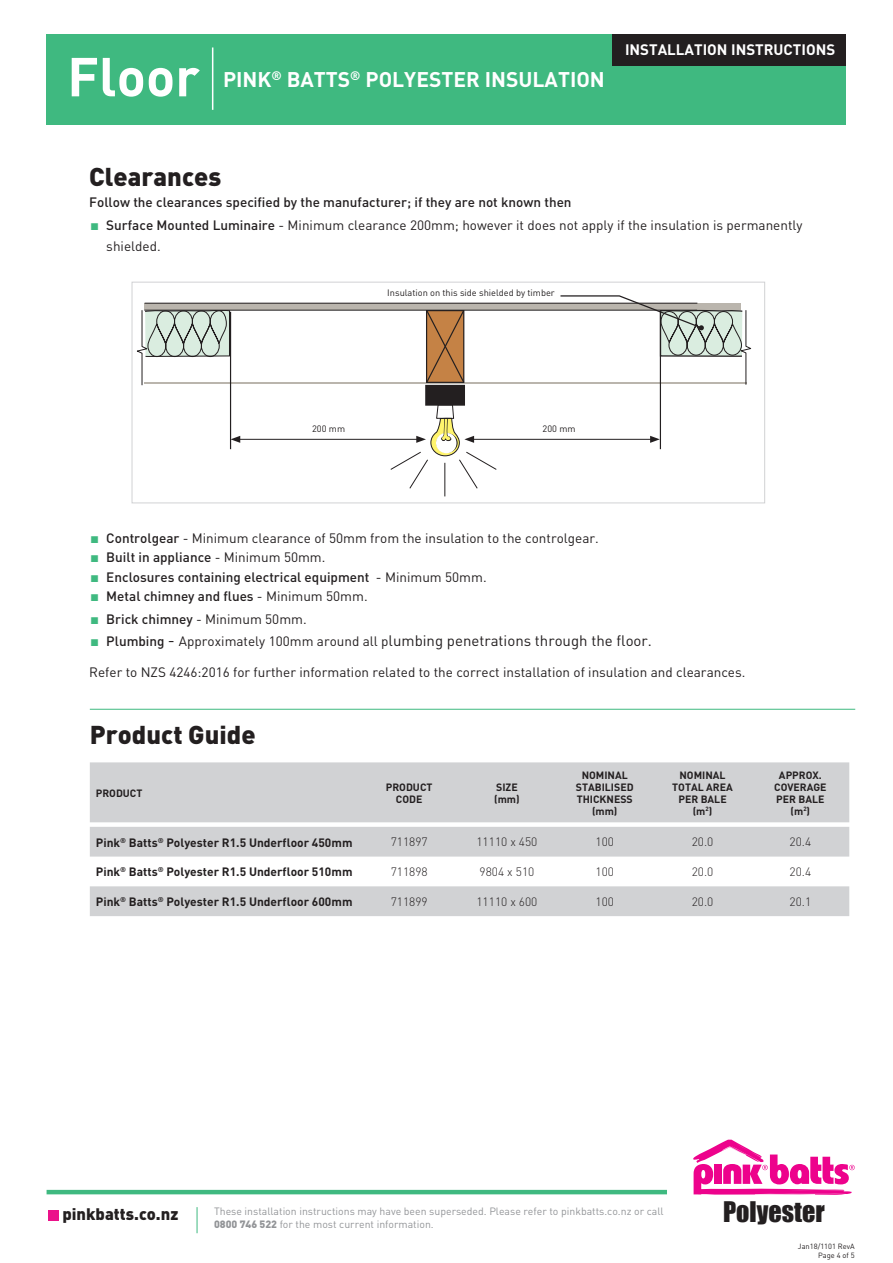
<style>
.page{position:relative;width:893px;height:1263px;background:#fff}
.page>*{position:absolute;margin:0;border:0;box-sizing:border-box;transform-origin:0 0}
.t1{font:700 54px "DIN";color:#fff}
.t2{font:900 37.5px "DIN";color:#3fb980}
.t3{font:26.1px "Impact";color:#231f20}
.t4{font:900 25.5px "DIN";color:#231f20}
.t5{font:700 21px "DIN";color:#fff}
.t6{font:900 16.5px "DIN";color:#231f20}
.t7{font:15px "DIN";color:#231f20}
.t8{font:700 15px "DIN";color:#fff}
.t9{font:13.5px/21px "DIN";color:#231f20}
.t10{font:500 13.5px "DIN";color:#231f20}
.t11{font:700 12px "DIN";color:#231f20}
.t12{font:300 12px "DIN";color:#231f20}
.t13{font:10.5px/12.6px "DIN";color:#939598}
.t14{font:700 10.5px/12px "DIN";color:#231f20;text-align:center}
.t15{font:9.15px "DIN";color:#231f20}
.t16{font:7.5px/9px "DIN";color:#231f20;text-align:right}
.s1{font-weight:500}
.s2{font-weight:400}
.s3{font-weight:500;font-size:13.5px}
.s4{font-size:16.5px}
.s5{font-size:13.5px}
.s6{font-weight:900}
</style>
<div class="page">
<div style="left:47px;top:34px;width:799px;height:90px;background:#3fb980"></div>
<hr style="left:212px;top:47px;width:1px;height:63px;background:#fff">
<hr style="left:47px;top:1190px;width:620px;height:4px;background:#3fb980">
<div style="left:48px;top:1210px;width:11px;height:10px;background:#eb128a"></div>
<div style="left:613px;top:34px;width:233px;height:31px;background:#231f20"></div>
<svg style="left:197px;top:1207px;width:1px;height:26px"></svg>
<svg style="left:693px;top:1140px;width:162px;height:55px"></svg>
<hr style="left:700px;top:1191px;width:15px;height:3px;background:#ed028c">
<hr style="left:238px;top:439px;width:181px;height:1px;background:#231f20">
<svg style="left:231px;top:436px;width:9px;height:7px"></svg>
<hr style="left:472px;top:439px;width:180px;height:1px;background:#231f20">
<svg style="left:650px;top:436px;width:10px;height:7px"></svg>
<div style="left:145px;top:303px;width:596px;height:7px;background:#bab5ad"></div>
<hr style="left:145px;top:382px;width:602px;height:2px;background:#bab5ad">
<hr style="left:230px;top:312px;width:1px;height:137px;background:#231f20">
<hr style="left:145px;top:303px;width:552px;height:1px;background:#231f20">
<hr style="left:144px;top:310px;width:553px;height:1px;background:#231f20">
<hr style="left:660px;top:310px;width:1px;height:139px;background:#231f20">
<hr style="left:445px;top:463px;width:1px;height:33px;background:#231f20">
<svg style="left:390px;top:309px;width:107px;height:180px"></svg>
<svg style="left:137px;top:310px;width:93px;height:76px"></svg>
<svg style="left:559px;top:295px;width:193px;height:90px"></svg>
<div style="left:132px;top:282px;width:633px;height:221px;border:1px solid #d1d2d4"></div>
<hr style="left:90px;top:709px;width:765px;height:1px;background:#3fb980">
<svg style="left:90px;top:762px;width:759px;height:154px;fill:#d1d2d4"></svg>
<h1 class="t1" style="left:67px;top:42px;width:134px">Floor</h1>
<h3 class="t5" style="left:223px;top:66px;width:383px">PINK<sup>®</sup> BATTS<sup>®</sup> POLYESTER INSULATION</h3>
<p class="t8" style="left:625px;top:39px;width:212px">INSTALLATION INSTRUCTIONS</p>
<h3 class="t4" style="left:89px;top:160px;width:133px">Clearances</h3>
<p class="t10" style="left:89px;top:194px;width:484px">Follow the clearances specified by the manufacturer; if they are not known then</p>
<h2 class="t2" style="left:89px;top:191px;width:13px">.</h2>
<p class="t9" style="left:106px;top:214px;width:698px"><span class="s1">Surface Mounted Luminaire</span> - Minimum clearance 200mm; however it does not apply if the insulation is permanently shielded.</p>
<p class="t15" style="left:387px;top:287px;width:169px">Insulation on this side shielded by timber</p>
<p class="t15" style="left:312px;top:423px;width:34px">200 mm</p>
<p class="t15" style="left:543px;top:423px;width:34px">200 mm</p>
<h2 class="t2" style="left:89px;top:504px;width:13px">.</h2>
<p class="t9" style="left:106px;top:527px;width:494px"><span class="s1">Controlgear</span> - Minimum clearance of 50mm from the insulation to the controlgear.</p>
<h2 class="t2" style="left:89px;top:523px;width:13px">.</h2>
<p class="t10" style="left:106px;top:549px;width:221px">Built in appliance <span class="s2">- Minimum 50mm.</span></p>
<h2 class="t2" style="left:89px;top:543px;width:13px">.</h2>
<p class="t10" style="left:106px;top:568px;width:382px">Enclosures containing electrical equipment <span class="s2">- Minimum 50mm.</span></p>
<h2 class="t2" style="left:89px;top:562px;width:13px">.</h2>
<p class="t10" style="left:106px;top:588px;width:263px">Metal chimney and flues <span class="s2">- Minimum 50mm.</span></p>
<h2 class="t2" style="left:89px;top:585px;width:13px">.</h2>
<p class="t9" style="left:106px;top:608px;width:202px"><span class="s1">Brick chimney</span> - Minimum 50mm.</p>
<h2 class="t2" style="left:89px;top:607px;width:13px">.</h2>
<p class="t7" style="left:106px;top:631px;width:547px"><span class="s3">Plumbing</span> <span class="s4">-</span> <span class="s5">Approximately 100mm around all p</span>lumbing penetrations through the floor.</p>
<p class="t9" style="left:89px;top:661px;width:658px">Refer to NZS 4246:2016 for further information related to the correct installation of insulation and clearances.</p>
<h3 class="t4" style="left:90px;top:717px;width:167px">Product Guide</h3>
<p class="t14" style="left:96px;top:786px;width:48px">PRODUCT</p>
<p class="t14" style="left:386px;top:780px;width:48px">PRODUCT<br>CODE</p>
<p class="t14" style="left:494px;top:780px;width:27px;text-align:left">SIZE (mm)</p>
<p class="t14" style="left:576px;top:768px;width:59px">NOMINAL<br>STABILISED<br>THICKNESS (mm)</p>
<p class="t14" style="left:672px;top:768px;width:62px">NOMINAL<br>TOTAL AREA<br>PER BALE (m<sup>2</sup>)</p>
<p class="t14" style="left:774px;top:768px;width:54px">APPROX.<br>COVERAGE<br>PER BALE (m<sup>2</sup>)</p>
<p class="t11" style="left:96px;top:834px;width:258px">Pink<sup>®</sup> Batts<sup>®</sup> Polyester R1.5 Underfloor 450mm</p>
<p class="t12" style="left:391px;top:834px;width:39px">711897</p>
<p class="t12" style="left:476px;top:834px;width:62px">11110 x 450</p>
<p class="t12" style="left:595px;top:834px;width:20px">100</p>
<p class="t12" style="left:692px;top:834px;width:23px">20.0</p>
<p class="t12" style="left:790px;top:834px;width:23px">20.4</p>
<p class="t11" style="left:96px;top:864px;width:258px">Pink<sup>®</sup> Batts<sup>®</sup> Polyester R1.5 Underfloor 510mm</p>
<p class="t12" style="left:391px;top:864px;width:39px">711898</p>
<p class="t12" style="left:480px;top:864px;width:56px">9804 x 510</p>
<p class="t12" style="left:595px;top:864px;width:20px">100</p>
<p class="t12" style="left:692px;top:864px;width:23px">20.0</p>
<p class="t12" style="left:790px;top:864px;width:23px">20.4</p>
<p class="t11" style="left:96px;top:894px;width:258px">Pink<sup>®</sup> Batts<sup>®</sup> Polyester R1.5 Underfloor 600mm</p>
<p class="t12" style="left:391px;top:894px;width:39px">711899</p>
<p class="t12" style="left:476px;top:894px;width:62px">11110 x 600</p>
<p class="t12" style="left:595px;top:894px;width:20px">100</p>
<p class="t12" style="left:692px;top:894px;width:23px">20.0</p>
<p class="t12" style="left:790px;top:894px;width:23px">20.1</p>
<p class="t6" style="left:62px;top:1203px;width:117px">pinkbatts.co.nz</p>
<p class="t13" style="left:214px;top:1205px;width:451px">These installation instructions may have been superseded. Please refer to pinkbatts.co.nz or call<br><span class="s6">0800 746 522</span> for the most current information.</p>
<h3 class="t3" style="left:723px;top:1191px;width:103px">Polyester</h3>
<p class="t16" style="left:798px;top:1241px;width:58px">Jan18/1101 RevA<br>Page 4 of 5</p>
</div>
